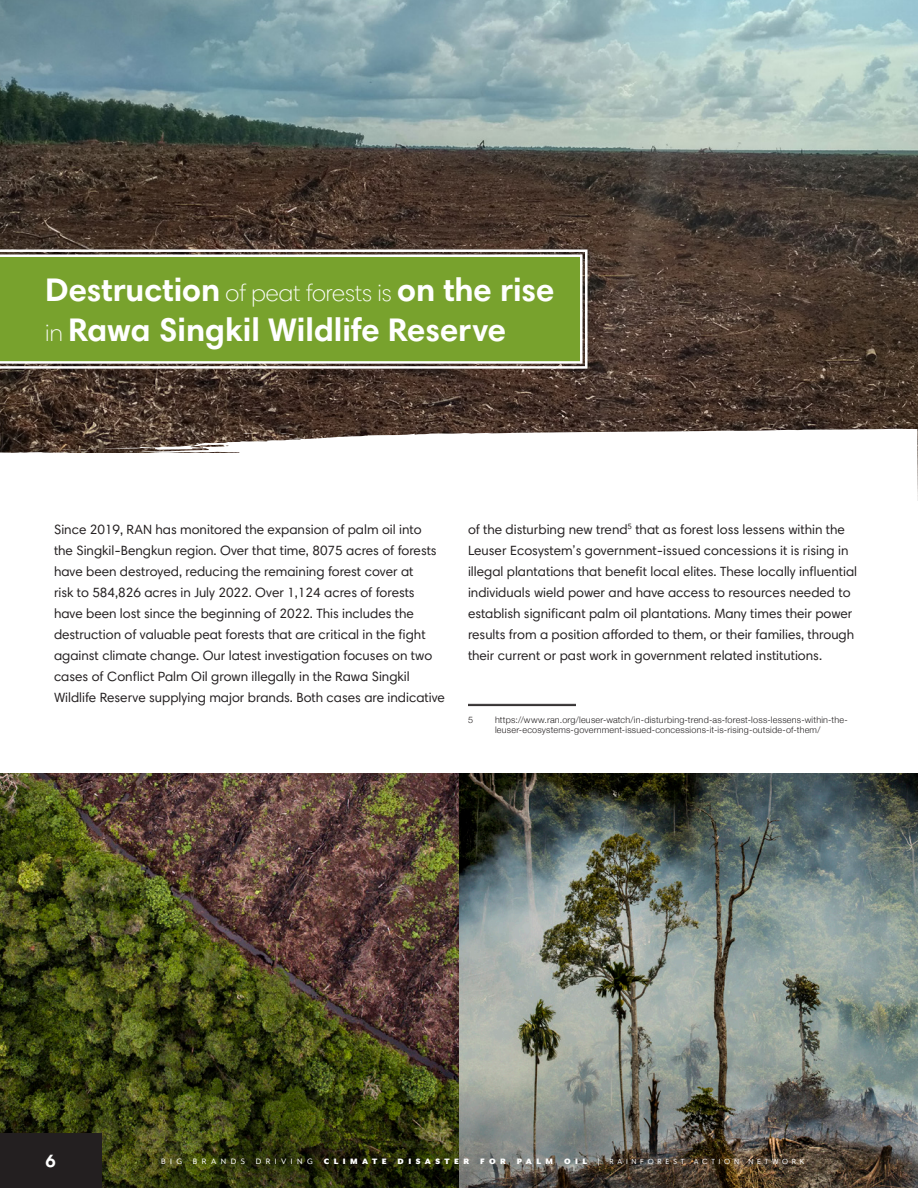
<style>
.page{position:relative;width:918px;height:1188px;background:#fff}
.page>*{position:absolute;margin:0;border:0;box-sizing:border-box;transform-origin:0 0}
.Panther_Body_Text{font:700 33px/39.6px "Harmonia Sans Std";color:#fff}
.t1{font:700 18px "Harmonia Sans Std";color:#fff}
.Reduced_Body_Text{font:13.5px/21px "Harmonia Sans Std";color:#231f20}
.footers{font:300 9px/10.8px "Helvetica Neue";letter-spacing:.025em;color:#231f20}
.t2{font:900 9px "Mr Eaves XL Mod OT";letter-spacing:.5em;color:#fff}
.t3{font:7.5px "Harmonia Sans Std";letter-spacing:.5em;color:#fff}
.s1{font-weight:300;font-size:24px}
.s2{font-weight:400}
</style>
<div class="page">
<img style="left:0;top:774px;width:918px;height:414px">
<img style="left:0;top:0;width:918px;height:429px">
<svg style="left:0;top:429px;width:918px;height:72px"></svg>
<hr style="left:468px;top:704px;width:108px;height:1px;background:#231f20">
<hr style="left:468px;top:705px;width:108px;height:1px;background:#231f20">
<svg style="left:0;top:248px;width:589px;height:122px"></svg>
<svg style="left:0;top:253px;width:584px;height:112px;background:#7ca336"></svg>
<div style="left:0;top:1134px;width:102px;height:54px;background:#231f20"></div>
<p class="Panther_Body_Text" style="left:45px;top:270px;width:511px">Destruction <span class="s1">of peat forests is</span> on the rise <span class="s1">in</span> Rawa Singkil Wildlife Reserve</p>
<p class="Reduced_Body_Text" style="left:54px;top:518px;width:393px">Since 2019, RAN has monitored the expansion of palm oil into<br>the Singkil-Bengkun region. Over that time, 8075 acres of forests have been destroyed, reducing the remaining forest cover at<br>risk to 584,826 acres in July 2022. Over 1,124 acres of forests have been lost since the beginning of 2022. This includes the destruction of valuable peat forests that are critical in the fight against climate change. Our latest investigation focuses on two cases of Conflict Palm Oil grown illegally in the Rawa Singkil Wildlife Reserve supplying major brands. Both cases are indicative</p>
<p class="Reduced_Body_Text" style="left:468px;top:518px;width:391px">of the disturbing new trend<sup>5</sup> that as forest loss lessens within the Leuser Ecosystem’s government-issued concessions it is rising in illegal plantations that benefit local elites. These locally influential individuals wield power and have access to resources needed to establish significant palm oil plantations. Many times their power results from a position afforded to them, or their families, through their current or past work in government related institutions.</p>
<p class="footers" style="left:468px;top:713px;width:7px">5</p>
<p class="footers" style="left:495px;top:713px;width:354px">https://www.ran.org/leuser-watch/in-disturbing-trend-as-forest-loss-lessens-within-the&shy;leuser-ecosystems-government-issued-concessions-it-is-rising-outside-of-them/</p>
<h2 class="t1" style="left:46px;top:1150px;width:12px">6</h2>
<p class="t2" style="left:161px;top:1157px;width:427px"><span class="s2">BIG BRANDS DRIVING</span> CLIMATE DISASTER FOR PALM OIL</p>
<p class="t3" style="left:597px;top:1157px;width:4px">|</p>
<p class="t3" style="left:609px;top:1157px;width:76px">RAINFOREST</p>
<p class="t3" style="left:694px;top:1157px;width:47px">ACTION</p>
<p class="t3" style="left:748px;top:1157px;width:57px">NETWORK</p>
</div>
